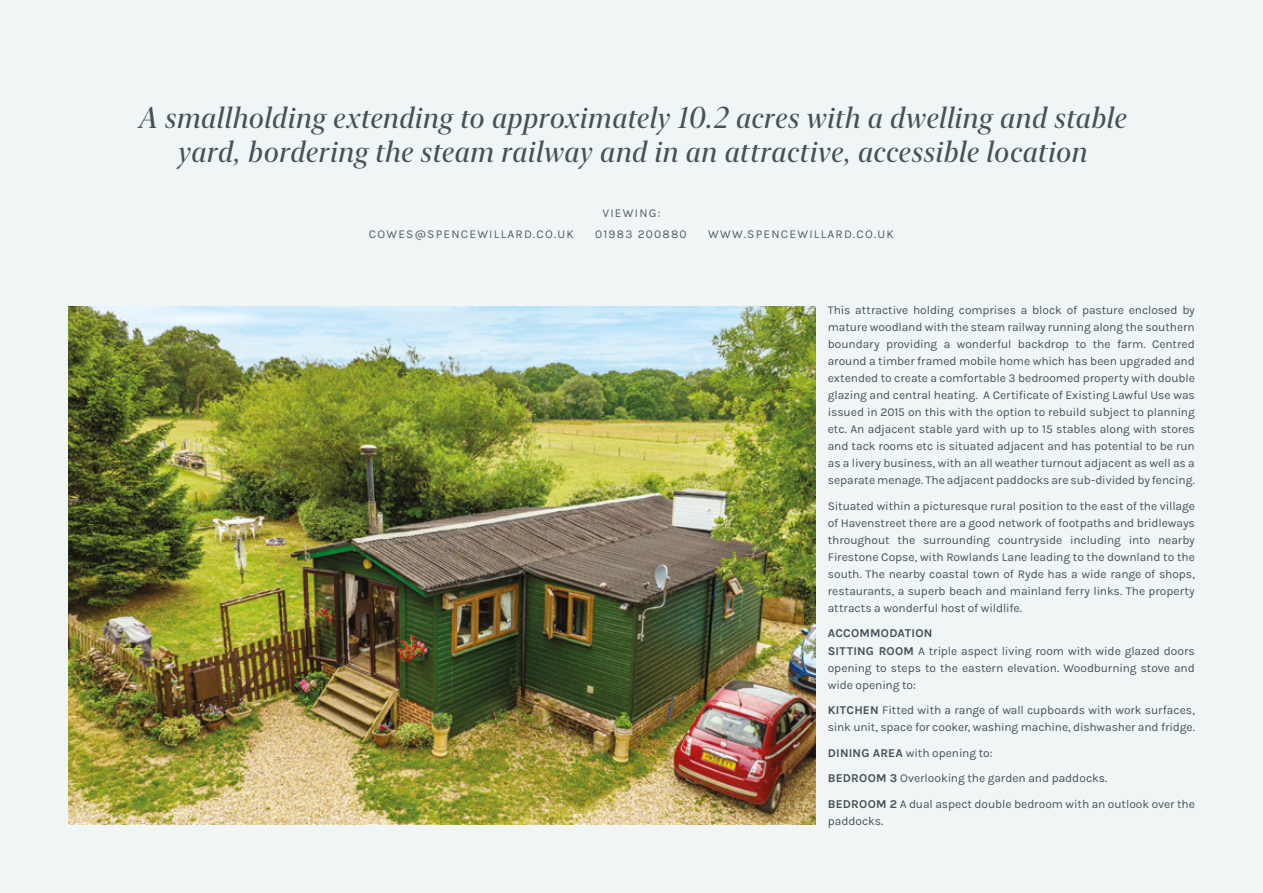
<style>
.page{position:relative;width:1263px;height:893px;background:#f0f6f5}
.page>*{position:absolute;margin:0;border:0;box-sizing:border-box;transform-origin:0 0}
.t1{font:italic 30px/34px "New York Extra Large";letter-spacing:.01em;color:#45525a;text-align:center}
.t2{font:12px/17.1px "Karla";letter-spacing:-.005em;color:#45525a}
.t3{font:12px "Karla";letter-spacing:.1em;color:#545e66}
.s1{font-weight:700}
</style>
<div class="page">
<img style="left:68px;top:306px;width:747px;height:519px">
<h1 class="t1" style="left:138px;top:100px;width:989px">A smallholding extending to approximately 10.2 acres with a dwelling and stable yard, bordering the steam railway and in an attractive, accessible location</h1>
<p class="t3" style="left:602px;top:206px;width:60px">VIEWING:</p>
<p class="t3" style="left:369px;top:226px;width:206px">COWES@SPENCEWILLARD.CO.UK</p>
<p class="t3" style="left:595px;top:226px;width:93px">01983 200880</p>
<p class="t3" style="left:708px;top:226px;width:187px">WWW.SPENCEWILLARD.CO.UK</p>
<p class="t2" style="left:828px;top:301px;width:369px;text-align:justify">This attractive holding comprises a block of pasture enclosed by mature woodland with the steam railway running along the southern boundary providing a wonderful backdrop to the farm. Centred around a timber framed mobile home which has been upgraded and extended to create a comfortable 3 bedroomed property with double glazing and central heating. A Certificate of Existing Lawful Use was issued in 2015 on this with the option to rebuild subject to planning etc. An adjacent stable yard with up to 15 stables along with stores and tack rooms etc is situated adjacent and has potential to be run as a livery business, with an all weather turnout adjacent as well as a separate menage. The adjacent paddocks are sub-divided by fencing.</p>
<p class="t2" style="left:828px;top:497px;width:369px;text-align:justify">Situated within a picturesque rural position to the east of the village of Havenstreet there are a good network of footpaths and bridleways throughout the surrounding countryside including into nearby Firestone Copse, with Rowlands Lane leading to the downland to the south. The nearby coastal town of Ryde has a wide range of shops, restaurants, a superb beach and mainland ferry links. The property attracts a wonderful host of wildlife.</p>
<p class="t2" style="left:828px;top:624px;width:369px"><span class="s1">ACCOMMODATION<br>SITTING ROOM</span> A triple aspect living room with wide glazed doors opening to steps to the eastern elevation. Woodburning stove and wide opening to:</p>
<p class="t2" style="left:828px;top:701px;width:369px"><span class="s1">KITCHEN</span> Fitted with a range of wall cupboards with work surfaces, sink unit, space for cooker, washing machine, dishwasher and fridge.</p>
<p class="t2" style="left:828px;top:740px;width:369px;line-height:25.5px"><span class="s1">DINING AREA</span> with opening to:<br><span class="s1">BEDROOM 3</span> Overlooking the garden and paddocks.<br><span class="s1">BEDROOM 2</span> A dual aspect double bedroom with an outlook over the</p>
<p class="t2" style="left:828px;top:812px;width:57px">paddocks.</p>
</div>
